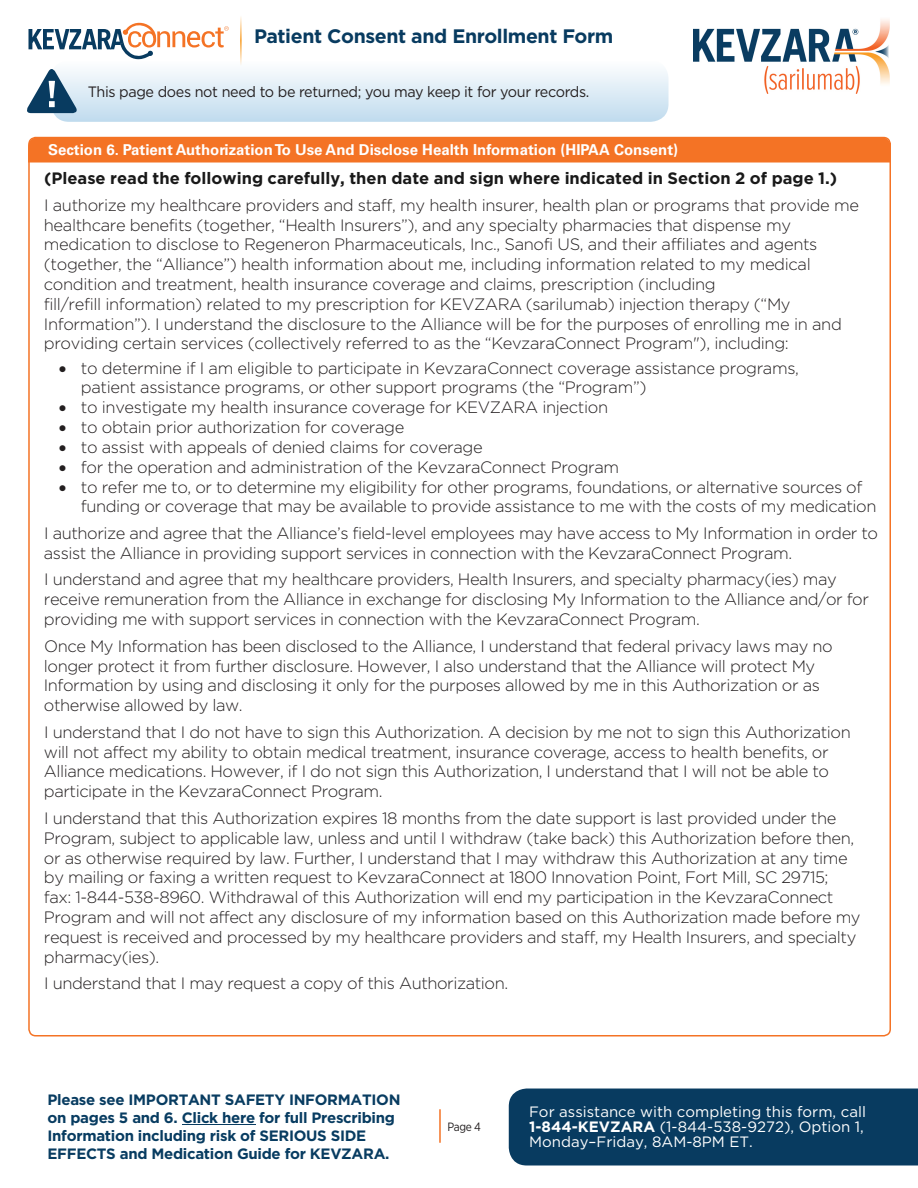
<style>
.page{position:relative;width:918px;height:1188px;background:#fff}
.page>*{position:absolute;margin:0;border:0;box-sizing:border-box;transform-origin:0 0}
.t1{font:700 19.5px "Gotham";letter-spacing:-.02em;color:#083b60}
.t2{font:300 16.5px/19.8px "Gotham";letter-spacing:-.025em;color:#231f20}
.t3{font:700 15px/18px "Gotham";letter-spacing:-.02em;color:#083c61}
.t4{font:15px/15px "Gotham";color:#fff}
.t5{font:700 15px "Univers LT Std";color:#fff}
.t6{font:15px "Gotham";letter-spacing:-.025em;color:#231f20;scale:.96 1}
.t7{font:12px "Gotham Narrow";color:#231f20}
.s1{font-weight:700;color:#191919}
.s2{font-weight:700}
</style>
<div class="page">
<div style="left:28px;top:137px;width:863px;height:26px;background:#f47325"></div>
<svg style="left:28px;top:22px;width:201px;height:37px"></svg>
<hr style="left:240px;top:15px;width:2px;height:51px;background:#f89c24">
<hr style="left:439px;top:1109px;width:2px;height:34px;background:#f47325">
<div style="left:51px;top:60px;width:618px;height:62px;background:linear-gradient(to bottom,#fefefe,#c0dcee);border-radius:18px"></div>
<svg style="left:27px;top:66px;width:52px;height:47px"></svg>
<img style="left:693px;top:19px;width:197px;height:75px">
<div style="left:509px;top:1089px;width:409px;height:77px;background:#083b60"></div>
<hr style="left:182px;top:1124px;width:73px;height:1px;background:#083c61">
<p class="t1" style="left:254px;top:23px;width:361px">Patient Consent and Enrollment Form</p>
<p class="t6" style="left:88px;top:82px;width:524px">This page does not need to be returned; you may keep it for your records.</p>
<p class="t5" style="left:48px;top:141px;width:632px">Section 6. Patient Authorization To Use And Disclose Health Information (HIPAA Consent)</p>
<p class="t2" style="left:44px;top:164px;width:816px;line-height:26.8px"><span class="s1">(Please read the following carefully, then date and sign where indicated in Section 2 of page 1.)<br></span>I authorize my healthcare providers and staff, my health insurer, health plan or programs that provide me</p>
<p class="t2" style="left:44px;top:214px;width:800px">healthcare benefits (together, “Health Insurers”), and any specialty pharmacies that dispense my medication to disclose to Regeneron Pharmaceuticals, Inc., Sanofi US, and their affiliates and agents (together, the “Alliance”) health information about me, including information related to my medical condition and treatment, health insurance coverage and claims, prescription (including<br>fill/refill information) related to my prescription for KEVZARA (sarilumab) injection therapy (“My Information”). I understand the disclosure to the Alliance will be for the purposes of enrolling me in and providing certain services (collectively referred to as the “KevzaraConnect Program"), including:</p>
<p class="t2" style="left:81px;top:357px;width:720px;text-indent:-22px">• to determine if I am eligible to participate in KevzaraConnect coverage assistance programs, patient assistance programs, or other support programs (the “Program”)</p>
<p class="t2" style="left:59px;top:397px;width:551px">• to investigate my health insurance coverage for KEVZARA injection</p>
<p class="t2" style="left:59px;top:417px;width:347px">• to obtain prior authorization for coverage</p>
<p class="t2" style="left:59px;top:437px;width:425px">• to assist with appeals of denied claims for coverage</p>
<p class="t2" style="left:59px;top:457px;width:562px">• for the operation and administration of the KevzaraConnect Program</p>
<p class="t2" style="left:81px;top:476px;width:797px;text-indent:-22px">• to refer me to, or to determine my eligibility for other programs, foundations, or alternative sources of funding or coverage that may be available to provide assistance to me with the costs of my medication</p>
<p class="t2" style="left:44px;top:523px;width:836px">I authorize and agree that the Alliance’s field-level employees may have access to My Information in order to assist the Alliance in providing support services in connection with the KevzaraConnect Program.</p>
<p class="t2" style="left:44px;top:569px;width:827px">I understand and agree that my healthcare providers, Health Insurers, and specialty pharmacy(ies) may receive remuneration from the Alliance in exchange for disclosing My Information to the Alliance and/or for providing me with support services in connection with the KevzaraConnect Program.</p>
<p class="t2" style="left:44px;top:636px;width:790px">Once My Information has been disclosed to the Alliance, I understand that federal privacy laws may no longer protect it from further disclosure. However, I also understand that the Alliance will protect My Information by using and disclosing it only for the purposes allowed by me in this Authorization or as otherwise allowed by law.</p>
<p class="t2" style="left:44px;top:722px;width:808px">I understand that I do not have to sign this Authorization. A decision by me not to sign this Authorization will not affect my ability to obtain medical treatment, insurance coverage, access to health benefits, or Alliance medications. However, if I do not sign this Authorization, I understand that I will not be able to participate in the KevzaraConnect Program.</p>
<p class="t2" style="left:44px;top:808px;width:818px">I understand that this Authorization expires 18 months from the date support is last provided under the Program, subject to applicable law, unless and until I withdraw (take back) this Authorization before then, or as otherwise required by law. Further, I understand that I may withdraw this Authorization at any time by mailing or faxing a written request to KevzaraConnect at 1800 Innovation Point, Fort Mill, SC 29715;<br>fax: 1-844-538-8960. Withdrawal of this Authorization will end my participation in the KevzaraConnect Program and will not affect any disclosure of my information based on this Authorization made before my request is received and processed by my healthcare providers and staff, my Health Insurers, and specialty pharmacy(ies).</p>
<p class="t2" style="left:44px;top:973px;width:466px">I understand that I may request a copy of this Authorization.</p>
<p class="t3" style="left:48px;top:1091px;width:355px">Please see IMPORTANT SAFETY INFORMATION on pages 5 and 6. Click here for full Prescribing Information including risk of SERIOUS SIDE EFFECTS and Medication Guide for KEVZARA.</p>
<p class="t7" style="left:447px;top:1119px;width:35px">Page 4</p>
<p class="t4" style="left:529px;top:1104px;width:338px">For assistance with completing this form, call<br><span class="s2">1-844-KEVZARA</span> (1-844-538-9272), Option 1,<br>Monday–Friday, 8AM-8PM ET.</p>
</div>
